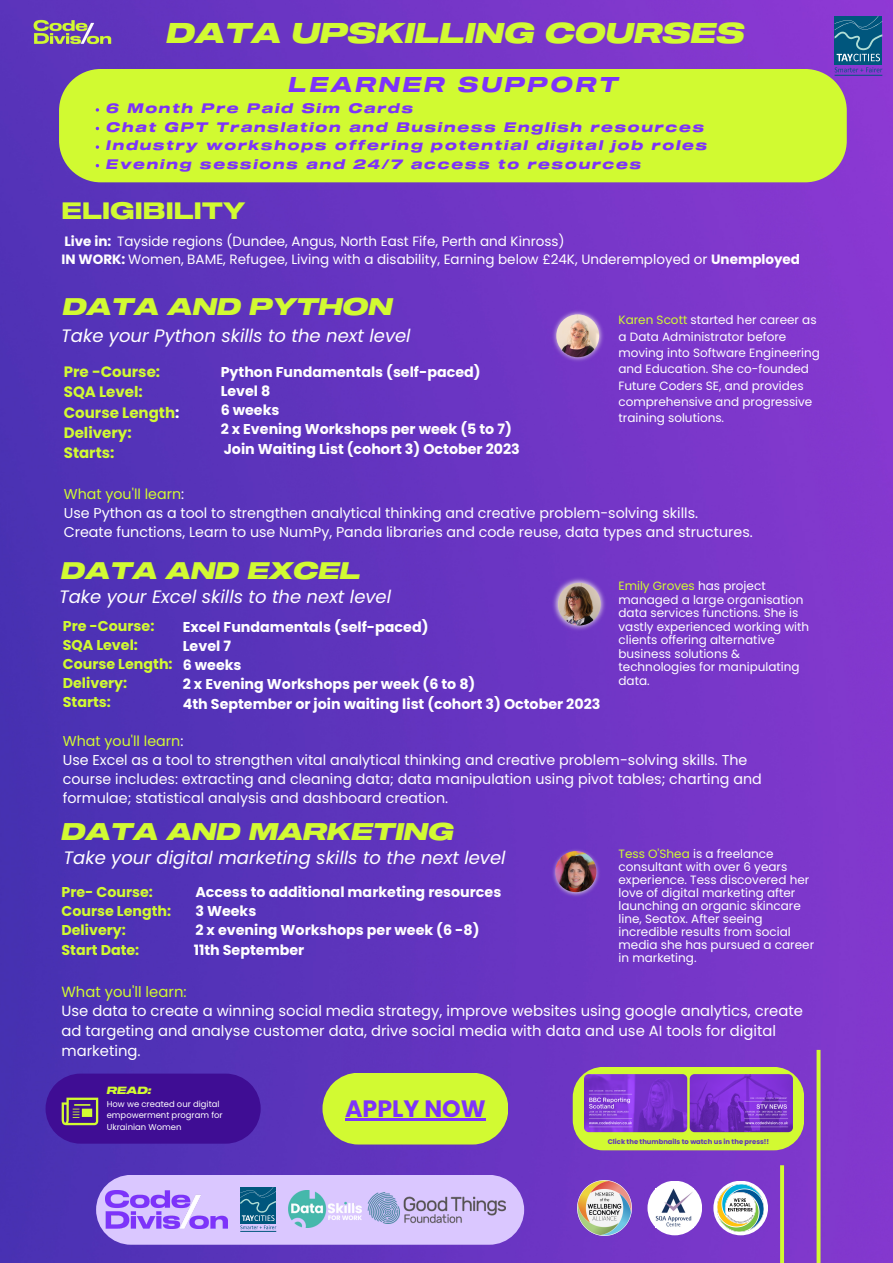
<style>
.page{position:relative;width:893px;height:1263px;background:#fff}
.page>*{position:absolute;margin:0;border:0;box-sizing:border-box;transform-origin:0 0}
.t1{font:28.05px "Sequel 100 Black 86";color:#d2fa32}
.t2{font:23.7px "Sequel 100 Black 86";color:#d2fa32}
.t3{font:700 23.7px "Poppins";color:#7d33fa}
.t4{font:23.55px "Sequel 100 Black 86";color:#d2fa32}
.t5{font:23.25px "Sequel 100 Black 75";color:#d2fa32}
.t6{font:21px "Sequel 100 Black 76";letter-spacing:.135em;color:#7d33fa}
.t7{font:italic 18px "Poppins";color:#fff}
.t8{font:700 15px "Poppins";color:#d2fa32}
.t9{font:14.77px/19.7px "Poppins";color:#fff}
.t10{font:14.77px "Poppins";color:#d1fa31}
.t11{font:14.25px/19.1px "Poppins";color:#fff}
.t12{font:700 14.25px "Poppins";color:#fff}
.t13{font:700 14.25px "Poppins";color:#d1fa31}
.t14{font:14.25px "Poppins";color:#d2fa32}
.t15{font:700 14.25px "Poppins";color:#d2fa32}
.t16{font:13.5px "Poppins";color:#fff}
.t17{font:13.5px "Sequel 100 Black 76";letter-spacing:.135em;color:#7d33fa}
.t18{font:12px/13px "Poppins";color:#fff}
.t19{font:10.27px "Sequel 100 Black 86";color:#d2fa32}
.t20{font:8.4px/11.4px "Poppins";color:#fff}
.t21{font:700 6.82px "Poppins";color:#5d34bc}
.s1{font-weight:700}
.s2{color:#d2fa32}
.s3{color:#fff}
</style>
<div class="page">
<img style="left:0;top:0;width:893px;height:1263px">
<svg style="left:816px;top:1050px;width:4px;height:213px"></svg>
<svg style="left:780px;top:1165px;width:4px;height:98px"></svg>
<svg style="left:713px;top:1181px;width:55px;height:54px"></svg>
<div style="left:647px;top:1181px;width:55px;height:54px;background:#fff;border-radius:50%"></div>
<img style="left:656px;top:1188px;width:37px;height:39px">
<img style="left:717px;top:1185px;width:47px;height:46px">
<img style="left:577px;top:1181px;width:54px;height:54px">
<svg style="left:322px;top:1073px;width:186px;height:71px;background:#c7e740"></svg>
<hr style="left:345px;top:1118px;width:141px;height:2px;background:#7d33fa">
<div style="left:96px;top:1175px;width:428px;height:70px;background:#dac7ff;border-radius:35px"></div>
<img style="left:289px;top:1191px;width:72px;height:37px">
<img style="left:368px;top:1192px;width:137px;height:31px">
<hr style="left:240px;top:1231px;width:36px;height:1px;background:#00567d">
<svg style="left:240px;top:1187px;width:36px;height:42px;background:#2c7095"></svg>
<img style="left:106px;top:1190px;width:122px;height:38px">
<img style="left:550px;top:309px;width:55px;height:54px">
<img style="left:556px;top:314px;width:43px;height:43px;border-radius:50%">
<img style="left:550px;top:575px;width:58px;height:58px">
<img style="left:558px;top:583px;width:42px;height:42px;border-radius:50%">
<img style="left:550px;top:847px;width:51px;height:51px">
<img style="left:555px;top:851px;width:41px;height:41px;border-radius:50%">
<div style="left:834px;top:16px;width:48px;height:49px;background:linear-gradient(to right,#00567d,#00567d)"></div>
<svg style="left:834px;top:67px;width:48px;height:5px"></svg>
<hr style="left:834px;top:75px;width:48px;height:1px;background:#00567d">
<svg style="left:834px;top:16px;width:48px;height:45px;background:#1b698b"></svg>
<div style="left:59px;top:69px;width:787px;height:113px;background:#d1fa31"></div>
<svg style="left:96px;top:108px;width:3px;height:4px"></svg>
<svg style="left:96px;top:145px;width:3px;height:4px"></svg>
<img style="left:31px;top:18px;width:81px;height:34px">
<div style="left:573px;top:1067px;width:231px;height:83px;background:#d2fa32;border-radius:30px"></div>
<img style="left:584px;top:1074px;width:103px;height:58px;border-radius:5px">
<img style="left:689px;top:1074px;width:104px;height:58px;border-radius:5px">
<svg style="left:46px;top:1073px;width:215px;height:71px;background:#441793"></svg>
<p class="t1" style="left:167px;top:21px;width:579px">DATA UPSKILLING COURSES</p>
<p class="t6" style="left:289px;top:75px;width:331px">LEARNER SUPPORT</p>
<p class="t17" style="left:106px;top:103px;width:308px">6 Month Pre Paid Sim Cards</p>
<p class="t17" style="left:106px;top:121px;width:599px">Chat GPT Translation and Business English resources</p>
<p class="t17" style="left:106px;top:140px;width:602px">Industry workshops offering potential digital job roles</p>
<p class="t17" style="left:106px;top:158px;width:536px">Evening sessions and 24/7 access to resources</p>
<p class="t5" style="left:61px;top:201px;width:185px">ELIGIBILITY</p>
<p class="t16" style="left:64px;top:232px;width:502px"><span class="s1">Live in:</span> Tayside regions (Dundee, Angus, North East Fife, Perth and Kinross)</p>
<p class="t16" style="left:61px;top:250px;width:740px"><span class="s1">IN WORK:</span> Women, BAME, Refugee, Living with a disability, Earning below £24K, Underemployed or <span class="s1">Unemployed</span></p>
<p class="t4" style="left:63px;top:297px;width:331px">DATA AND PYTHON</p>
<p class="t7" style="left:61px;top:323px;width:351px">Take your Python skills to the next level</p>
<p class="t12" style="left:221px;top:362px;width:261px">Python Fundamentals (self-paced)</p>
<p class="t12" style="left:221px;top:381px;width:51px">Level 8</p>
<p class="t12" style="left:221px;top:400px;width:60px">6 weeks</p>
<p class="t12" style="left:221px;top:419px;width:293px">2 x Evening Workshops per week (5 to 7)</p>
<p class="t12" style="left:224px;top:439px;width:298px">Join Waiting List (cohort 3) October 2023</p>
<p class="t18" style="left:618px;top:312px;width:203px;line-height:16.4px"><span class="s2">Karen Scott</span> started her career as a Data Administrator before moving into Software Engineering and Education. She co-founded<br>Future Coders SE, and provides comprehensive and progressive training solutions.</p>
<p class="t8" style="left:64px;top:361px;width:98px">Pre -Course:</p>
<p class="t8" style="left:64px;top:381px;width:81px">SQA Level:</p>
<p class="t8" style="left:64px;top:402px;width:117px">Course Length<span class="s3">:</span></p>
<p class="t8" style="left:64px;top:422px;width:69px">Delivery:</p>
<p class="t8" style="left:64px;top:442px;width:52px">Starts:</p>
<p class="t14" style="left:64px;top:484px;width:122px">What you'll learn<span class="s3">:</span></p>
<p class="t11" style="left:64px;top:503px;width:636px">Use Python as a tool to strengthen analytical thinking and creative problem-solving skills.</p>
<p class="t11" style="left:64px;top:522px;width:690px">Create functions, Learn to use NumPy, Panda libraries and code reuse, data types and structures.</p>
<p class="t4" style="left:61px;top:560px;width:301px">DATA AND EXCEL</p>
<p class="t7" style="left:59px;top:584px;width:334px">Take your Excel skills to the next level</p>
<p class="t13" style="left:63px;top:616px;width:93px">Pre -Course:</p>
<p class="t13" style="left:63px;top:635px;width:77px">SQA Level:</p>
<p class="t13" style="left:63px;top:654px;width:111px">Course Length:</p>
<p class="t13" style="left:63px;top:673px;width:66px">Delivery:</p>
<p class="t13" style="left:63px;top:692px;width:50px">Starts:</p>
<p class="t14" style="left:63px;top:731px;width:122px">What you'll learn<span class="s3">:</span></p>
<p class="t11" style="left:63px;top:750px;width:700px">Use Excel as a tool to strengthen vital analytical thinking and creative problem-solving skills. The course includes: extracting and cleaning data; data manipulation using pivot tables; charting and formulae; statistical analysis and dashboard creation.</p>
<p class="t18" style="left:618px;top:579px;width:192px;line-height:13.5px"><span class="s2">Emily Groves</span> has project managed a large organisation data services functions. She is vastly experienced working with clients offering alternative business solutions &amp; technologies for manipulating data.</p>
<p class="t12" style="left:183px;top:617px;width:247px">Excel Fundamentals (self-paced)</p>
<p class="t12" style="left:183px;top:636px;width:50px">Level 7</p>
<p class="t12" style="left:183px;top:655px;width:60px">6 weeks</p>
<p class="t12" style="left:183px;top:674px;width:294px">2 x Evening Workshops per week (6 to 8)</p>
<p class="t12" style="left:183px;top:693px;width:419px">4th September or join waiting list (cohort 3) October 2023</p>
<p class="t2" style="left:61px;top:821px;width:394px">DATA AND MARKETING</p>
<p class="t7" style="left:64px;top:845px;width:443px">Take your digital marketing skills to the next level</p>
<p class="t15" style="left:61px;top:882px;width:93px">Pre- Course:</p>
<p class="t12" style="left:195px;top:882px;width:307px">Access to additional marketing resources</p>
<p class="t13" style="left:61px;top:901px;width:111px">Course Length:</p>
<p class="t12" style="left:195px;top:901px;width:62px">3 Weeks</p>
<p class="t13" style="left:61px;top:920px;width:66px">Delivery:</p>
<p class="t12" style="left:195px;top:920px;width:285px">2 x evening Workshops per week (6 -8)</p>
<p class="t13" style="left:61px;top:940px;width:79px">Start Date:</p>
<p class="t12" style="left:194px;top:940px;width:112px">11th September</p>
<p class="t18" style="left:618px;top:848px;width:197px"><span class="s2">Tess O'Shea</span> is a freelance consultant with over 6 years experience. Tess discovered her love of digital marketing after launching an organic skincare line, Seatox. After seeing incredible results from social media she has pursued a career in marketing.</p>
<p class="t10" style="left:61px;top:981px;width:127px">What you'll learn:</p>
<p class="t9" style="left:61px;top:1001px;width:743px">Use data to create a winning social media strategy, improve websites using google analytics, create ad targeting and analyse customer data, drive social media with data and use AI tools for digital marketing.</p>
<p class="t19" style="left:107px;top:1086px;width:46px">READ:</p>
<p class="t20" style="left:107px;top:1098px;width:117px">How we created our digital empowerment program for<br>Ukrainian Women</p>
<p class="t3" style="left:345px;top:1091px;width:142px">APPLY NOW</p>
<p class="t21" style="left:607px;top:1136px;width:163px">Click the thumbnails to watch us in the press!!</p>
</div>
